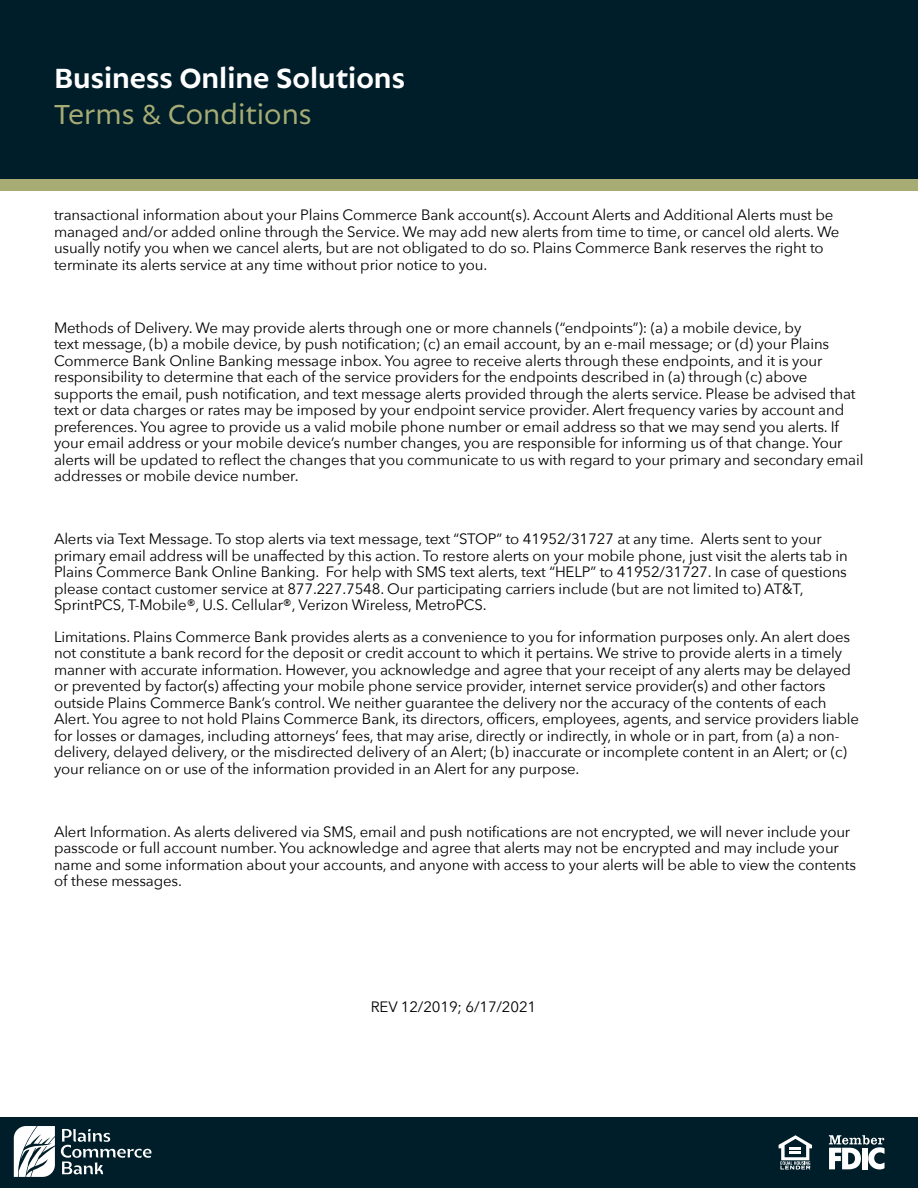
<style>
.page{position:relative;width:918px;height:1188px;background:#fff}
.page>*{position:absolute;margin:0;border:0;box-sizing:border-box;transform-origin:0 0}
.t1{font:700 30px "Autor";color:#fff}
.t2{font:30px "Autor";color:#a6ac74}
.t3{font:15px/16.5px "Avenir Next";letter-spacing:-.01em;color:#000}
</style>
<div class="page">
<div style="left:0;top:0;width:918px;height:191px;background:#001e29"></div>
<div style="left:0;top:1117px;width:918px;height:71px;background:#001e29"></div>
<svg style="left:829px;top:1135px;width:56px;height:34px"></svg>
<div style="left:862px;top:1148px;width:6px;height:21px;background:#fff"></div>
<svg style="left:779px;top:1135px;width:33px;height:34px"></svg>
<svg style="left:14px;top:1126px;width:41px;height:51px;background:#cbd1d3"></svg>
<svg style="left:61px;top:1129px;width:90px;height:45px"></svg>
<h1 class="t1" style="left:54px;top:60px;width:353px">Business Online Solutions</h1>
<h1 class="t2" style="left:54px;top:96px;width:259px">Terms &amp; Conditions</h1>
<p class="t3" style="left:54px;top:206px;width:787px">transactional information about your Plains Commerce Bank account(s). Account Alerts and Additional Alerts must be managed and/or added online through the Service. We may add new alerts from time to time, or cancel old alerts. We usually notify you when we cancel alerts, but are not obligated to do so. Plains Commerce Bank reserves the right to terminate its alerts service at any time without prior notice to you.</p>
<p class="t3" style="left:54px;top:319px;width:811px">Methods of Delivery. We may provide alerts through one or more channels (“endpoints”): (a) a mobile device, by<br>text message, (b) a mobile device, by push notification; (c) an email account, by an e-mail message; or (d) your Plains Commerce Bank Online Banking message inbox. You agree to receive alerts through these endpoints, and it is your responsibility to determine that each of the service providers for the endpoints described in (a) through (c) above supports the email, push notification, and text message alerts provided through the alerts service. Please be advised that text or data charges or rates may be imposed by your endpoint service provider. Alert frequency varies by account and preferences. You agree to provide us a valid mobile phone number or email address so that we may send you alerts. If your email address or your mobile device’s number changes, you are responsible for informing us of that change. Your alerts will be updated to reflect the changes that you communicate to us with regard to your primary and secondary email addresses or mobile device number.</p>
<p class="t3" style="left:54px;top:530px;width:795px">Alerts via Text Message. To stop alerts via text message, text “STOP” to 41952/31727 at any time. Alerts sent to your primary email address will be unaffected by this action. To restore alerts on your mobile phone, just visit the alerts tab in Plains Commerce Bank Online Banking. For help with SMS text alerts, text “HELP” to 41952/31727. In case of questions please contact customer service at 877.227.7548. Our participating carriers include (but are not limited to) AT&amp;T, SprintPCS, T-Mobile®, U.S. Cellular®, Verizon Wireless, MetroPCS.</p>
<p class="t3" style="left:54px;top:628px;width:807px">Limitations. Plains Commerce Bank provides alerts as a convenience to you for information purposes only. An alert does not constitute a bank record for the deposit or credit account to which it pertains. We strive to provide alerts in a timely manner with accurate information. However, you acknowledge and agree that your receipt of any alerts may be delayed or prevented by factor(s) affecting your mobile phone service provider, internet service provider(s) and other factors outside Plains Commerce Bank’s control. We neither guarantee the delivery nor the accuracy of the contents of each Alert. You agree to not hold Plains Commerce Bank, its directors, officers, employees, agents, and service providers liable for losses or damages, including attorneys’ fees, that may arise, directly or indirectly, in whole or in part, from (a) a non&shy;delivery, delayed delivery, or the misdirected delivery of an Alert; (b) inaccurate or incomplete content in an Alert; or (c) your reliance on or use of the information provided in an Alert for any purpose.</p>
<p class="t3" style="left:54px;top:823px;width:804px">Alert Information. As alerts delivered via SMS, email and push notifications are not encrypted, we will never include your passcode or full account number. You acknowledge and agree that alerts may not be encrypted and may include your name and some information about your accounts, and anyone with access to your alerts will be able to view the contents of these messages.</p>
<p class="t3" style="left:371px;top:998px;width:167px">REV 12/2019; 6/17/2021</p>
</div>
